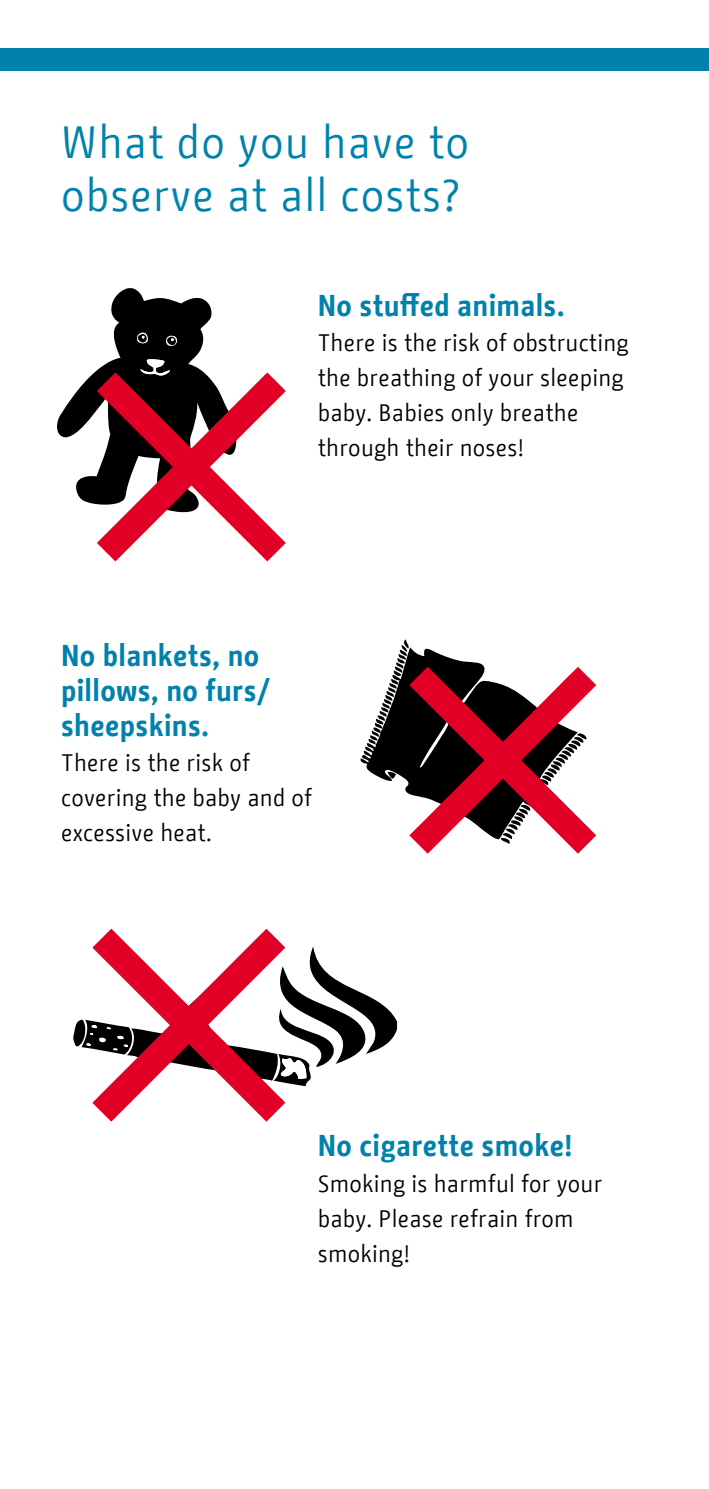
<style>
.page{position:relative;width:709px;height:1489px;background:#fff}
.page>*{position:absolute;margin:0;border:0;box-sizing:border-box;transform-origin:0 0}
.H2_Ueberschrift{font:45px/52.5px "BMF Change";letter-spacing:.025em;color:#0082ad}
.H3_Zwischenueberschrift{font:700 30px/35px "BMF Change";letter-spacing:.01em;color:#0082ad}
.P_Brottext2{font:23.75px/35px "BMF Change";letter-spacing:.01em;color:#000}
</style>
<div class="page">
<div style="left:0;top:48px;width:709px;height:23px;background:#0082ad"></div>
<svg style="left:57px;top:288px;width:155px;height:217px"></svg>
<svg style="left:134px;top:328px;width:15px;height:17px"></svg>
<svg style="left:163px;top:334px;width:18px;height:15px"></svg>
<svg style="left:97px;top:358px;width:189px;height:203px"></svg>
<svg style="left:73px;top:928px;width:324px;height:193px"></svg>
<svg style="left:368px;top:639px;width:228px;height:214px"></svg>
<h2 class="H2_Ueberschrift" style="left:61px;top:117px;width:409px">What do you have to observe at all costs?</h2>
<h3 class="H3_Zwischenueberschrift" style="left:318px;top:288px;width:248px">No stuffed animals.</h3>
<p class="P_Brottext2" style="left:318px;top:325px;width:312px">There is the risk of obstructing the breathing of your sleeping baby. Babies only breathe through their noses!</p>
<h3 class="H3_Zwischenueberschrift" style="left:61px;top:638px;width:209px">No blankets, no pillows, no furs/ sheepskins.</h3>
<p class="P_Brottext2" style="left:61px;top:745px;width:252px">There is the risk of covering the baby and of excessive heat.</p>
<h3 class="H3_Zwischenueberschrift" style="left:318px;top:1128px;width:256px">No cigarette smoke!</h3>
<p class="P_Brottext2" style="left:318px;top:1165px;width:286px">Smoking is harmful for your baby. Please refrain from smoking!</p>
</div>
